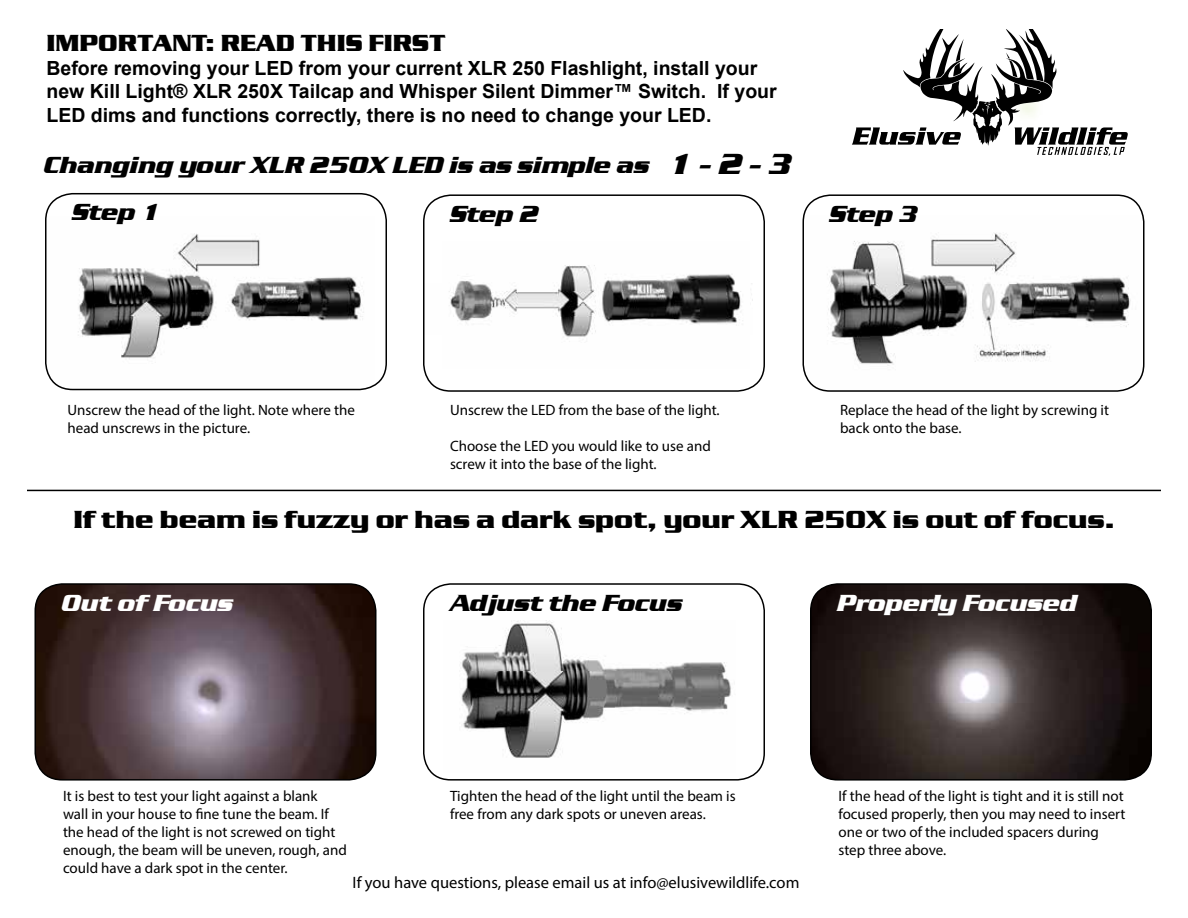
<style>
.page{position:relative;width:1188px;height:918px;background:#fff}
.page>*{position:absolute;margin:0;border:0;box-sizing:border-box;transform-origin:0 0}
.t1{font:700 25.5px "Serpentine D";color:#000}
.t2{font:italic 700 24px "Serpentine D";color:#000}
.t3{font:italic 700 24px "Serpentine D";color:#fff}
.t4{font:700 24px "Serpentine D";color:#000}
.t5{font:700 19.5px/23.4px "Arial";color:#000}
.t6{font:16.5px "Myriad Pro";color:#000}
.t7{font:15px/18px "Myriad Pro";color:#000}
.s1{font-size:30px}
</style>
<div class="page">
<img style="left:46px;top:233px;width:328px;height:157px">
<div style="left:45px;top:193px;width:342px;height:197px;border:2px solid #000;border-radius:27px"></div>
<div style="left:423px;top:583px;width:342px;height:198px;border:2px solid #000;border-radius:27px"></div>
<img style="left:36px;top:584px;width:340px;height:195px">
<div style="left:34px;top:583px;width:342px;height:198px;border:2px solid #000;border-radius:27px"></div>
<img style="left:435px;top:387px;width:317px;height:4px">
<div style="left:423px;top:194px;width:342px;height:198px;border:2px solid #000;border-radius:27px"></div>
<img style="left:811px;top:584px;width:340px;height:195px">
<div style="left:810px;top:583px;width:342px;height:198px;border:2px solid #000;border-radius:27px"></div>
<img style="left:805px;top:215px;width:339px;height:176px">
<div style="left:802px;top:194px;width:342px;height:198px;border:2px solid #000;border-radius:27px"></div>
<hr style="left:27px;top:490px;width:1134px;height:1px;background:#000">
<img style="left:449px;top:265px;width:294px;height:72px">
<img style="left:460px;top:621px;width:271px;height:137px">
<svg style="left:852px;top:29px;width:276px;height:127px"></svg>
<h2 class="t4" style="left:46px;top:30px;width:401px">IMPORTANT: READ THIS FIRST</h2>
<h3 class="t5" style="left:46px;top:57px;width:732px">Before removing your LED from your current XLR 250 Flashlight, install your new Kill Light® XLR 250X Tailcap and Whisper Silent Dimmer™ Switch. If your<br>LED dims and functions correctly, there is no need to change your LED.</h3>
<h2 class="t2" style="left:44px;top:152px;width:750px">Changing your XLR 250X LED is as simple as <span class="s1">1 - 2 - 3</span></h2>
<h2 class="t2" style="left:72px;top:199px;width:90px">Step 1</h2>
<h2 class="t2" style="left:450px;top:200px;width:90px">Step 2</h2>
<h2 class="t2" style="left:830px;top:200px;width:90px">Step 3</h2>
<p class="t7" style="left:68px;top:401px;width:289px">Unscrew the head of the light. Note where the head unscrews in the picture.</p>
<p class="t7" style="left:450px;top:401px;width:271px">Unscrew the LED from the base of the light.</p>
<p class="t7" style="left:450px;top:437px;width:262px">Choose the LED you would like to use and screw it into the base of the light.</p>
<p class="t7" style="left:840px;top:401px;width:271px">Replace the head of the light by screwing it back onto the base.</p>
<h1 class="t1" style="left:73px;top:505px;width:1043px">If the beam is fuzzy or has a dark spot, your XLR 250X is out of focus.</h1>
<h2 class="t3" style="left:62px;top:589px;width:173px">Out of Focus</h2>
<h2 class="t2" style="left:450px;top:589px;width:234px">Adjust the Focus</h2>
<h2 class="t3" style="left:837px;top:589px;width:242px">Properly Focused</h2>
<p class="t7" style="left:63px;top:787px;width:285px">It is best to test your light against a blank<br>wall in your house to fine tune the beam. If the head of the light is not screwed on tight enough, the beam will be uneven, rough, and could have a dark spot in the center.</p>
<p class="t7" style="left:450px;top:787px;width:287px">Tighten the head of the light until the beam is free from any dark spots or uneven areas.</p>
<p class="t7" style="left:838px;top:787px;width:288px">If the head of the light is tight and it is still not focused properly, then you may need to insert one or two of the included spacers during step three above.</p>
<p class="t6" style="left:353px;top:873px;width:448px">If you have questions, please email us at info@elusivewildlife.com</p>
</div>
